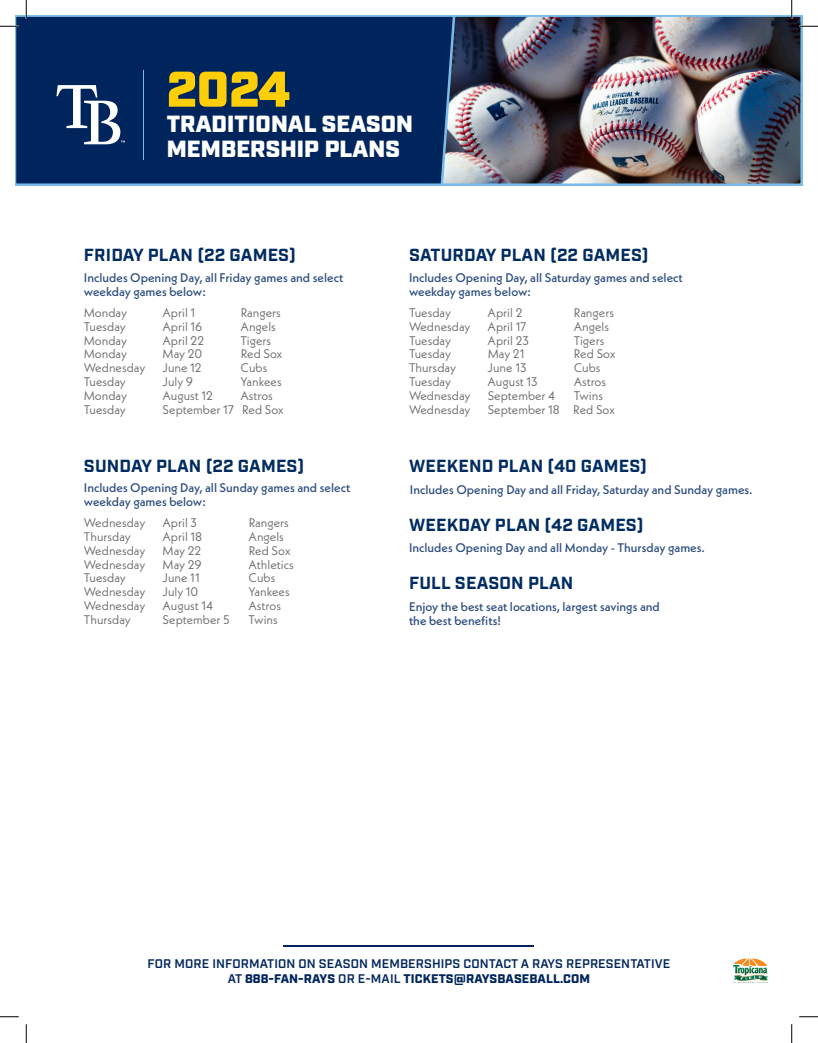
<style>
.page{position:relative;width:818px;height:1043px;background:#fff}
.page>*{position:absolute;margin:0;border:0;box-sizing:border-box;transform-origin:0 0}
.t1{font:900 50px "Industry";color:#fece08}
.t2{font:900 23.38px/25px "Industry";letter-spacing:.005em;color:#fff}
.t3{font:700 17.5px "Industry";letter-spacing:.01em;color:#002c62}
.t4{font:12.5px "Neue Kabel";color:#6c6d70}
.t5{font:500 12.5px/13.8px "Neue Kabel";color:#2e4e80}
.t6{font:600 12.5px "Industry";letter-spacing:.01em;color:#00255d}
.t7{font:900 12.5px "Industry";letter-spacing:.01em;color:#00255d}
.s1{color:#00255d}
.s2{font-weight:600}
</style>
<div class="page">
<div style="left:15px;top:15px;width:424px;height:171px;background:#00255d"></div>
<hr style="left:142px;top:70px;width:1px;height:89px;background:#78bde8">
<svg style="left:56px;top:85px;width:69px;height:59px"></svg>
<img style="left:439px;top:15px;width:363px;height:171px">
<hr style="left:284px;top:945px;width:250px;height:1px;background:#00255d">
<svg style="left:733px;top:958px;width:36px;height:25px"></svg>
<svg style="left:0;top:25px;width:19px;height:2px"></svg>
<svg style="left:799px;top:25px;width:19px;height:2px"></svg>
<svg style="left:0;top:1016px;width:19px;height:1px"></svg>
<svg style="left:799px;top:1016px;width:19px;height:1px"></svg>
<svg style="left:25px;top:0;width:2px;height:19px"></svg>
<svg style="left:25px;top:1024px;width:2px;height:18px"></svg>
<svg style="left:790px;top:0;width:2px;height:19px"></svg>
<svg style="left:791px;top:1024px;width:1px;height:18px"></svg>
<p class="t1" style="left:167px;top:59px;width:125px">2024</p>
<p class="t2" style="left:167px;top:112px;width:266px">TRADITIONAL SEASON<br>MEMBERSHIP PLANS<span class="s1">NS</span></p>
<p class="t3" style="left:84px;top:245px;width:213px">FRIDAY PLAN (22 GAMES)</p>
<p class="t3" style="left:409px;top:245px;width:241px">SATURDAY PLAN (22 GAMES)</p>
<p class="t5" style="left:84px;top:271px;width:261px">Includes Opening Day, all Friday games and select weekday games below:</p>
<p class="t5" style="left:409px;top:271px;width:275px">Includes Opening Day, all Saturday games and select weekday games below:</p>
<p class="t4" style="left:84px;top:305px;width:45px">Monday</p>
<p class="t4" style="left:162px;top:305px;width:34px">April 1</p>
<p class="t4" style="left:241px;top:305px;width:42px">Rangers</p>
<p class="t4" style="left:84px;top:318px;width:44px">Tuesday</p>
<p class="t4" style="left:162px;top:318px;width:41px">April 16</p>
<p class="t4" style="left:240px;top:318px;width:37px">Angels</p>
<p class="t4" style="left:84px;top:332px;width:45px">Monday</p>
<p class="t4" style="left:162px;top:332px;width:43px">April 22</p>
<p class="t4" style="left:240px;top:332px;width:32px">Tigers</p>
<p class="t4" style="left:84px;top:346px;width:45px">Monday</p>
<p class="t4" style="left:163px;top:346px;width:41px">May 20</p>
<p class="t4" style="left:241px;top:346px;width:43px">Red Sox</p>
<p class="t4" style="left:84px;top:360px;width:63px">Wednesday</p>
<p class="t4" style="left:162px;top:360px;width:41px">June 12</p>
<p class="t4" style="left:240px;top:360px;width:28px">Cubs</p>
<p class="t4" style="left:84px;top:373px;width:44px">Tuesday</p>
<p class="t4" style="left:162px;top:373px;width:32px">July 9</p>
<p class="t4" style="left:240px;top:373px;width:43px">Yankees</p>
<p class="t4" style="left:84px;top:387px;width:45px">Monday</p>
<p class="t4" style="left:162px;top:387px;width:52px">August 12</p>
<p class="t4" style="left:240px;top:387px;width:34px">Astros</p>
<p class="t4" style="left:84px;top:401px;width:44px">Tuesday</p>
<p class="t4" style="left:163px;top:401px;width:123px">September 17 Red Sox</p>
<p class="t4" style="left:409px;top:305px;width:44px">Tuesday</p>
<p class="t4" style="left:487px;top:305px;width:36px">April 2</p>
<p class="t4" style="left:573px;top:305px;width:42px">Rangers</p>
<p class="t4" style="left:409px;top:318px;width:63px">Wednesday</p>
<p class="t4" style="left:487px;top:318px;width:40px">April 17</p>
<p class="t4" style="left:573px;top:318px;width:37px">Angels</p>
<p class="t4" style="left:409px;top:332px;width:44px">Tuesday</p>
<p class="t4" style="left:487px;top:332px;width:43px">April 23</p>
<p class="t4" style="left:573px;top:332px;width:32px">Tigers</p>
<p class="t4" style="left:409px;top:346px;width:44px">Tuesday</p>
<p class="t4" style="left:487px;top:346px;width:38px">May 21</p>
<p class="t4" style="left:573px;top:346px;width:43px">Red Sox</p>
<p class="t4" style="left:409px;top:360px;width:48px">Thursday</p>
<p class="t4" style="left:487px;top:360px;width:40px">June 13</p>
<p class="t4" style="left:573px;top:360px;width:28px">Cubs</p>
<p class="t4" style="left:409px;top:373px;width:44px">Tuesday</p>
<p class="t4" style="left:487px;top:373px;width:52px">August 13</p>
<p class="t4" style="left:573px;top:373px;width:34px">Astros</p>
<p class="t4" style="left:409px;top:387px;width:63px">Wednesday</p>
<p class="t4" style="left:487px;top:387px;width:69px">September 4</p>
<p class="t4" style="left:573px;top:387px;width:31px">Twins</p>
<p class="t4" style="left:409px;top:401px;width:63px">Wednesday</p>
<p class="t4" style="left:487px;top:401px;width:129px">September 18 Red Sox</p>
<p class="t3" style="left:84px;top:455px;width:222px">SUNDAY PLAN (22 GAMES)</p>
<p class="t3" style="left:409px;top:455px;width:239px">WEEKEND PLAN (40 GAMES)</p>
<p class="t5" style="left:84px;top:481px;width:268px">Includes Opening Day, all Sunday games and select weekday games below:</p>
<p class="t5" style="left:410px;top:482px;width:344px">Includes Opening Day and all Friday, Saturday and Sunday games.</p>
<p class="t5" style="left:409px;top:540px;width:297px">Includes Opening Day and all Monday - Thursday games.</p>
<p class="t3" style="left:409px;top:514px;width:236px">WEEKDAY PLAN (42 GAMES)</p>
<p class="t4" style="left:84px;top:515px;width:63px">Wednesday</p>
<p class="t4" style="left:162px;top:515px;width:36px">April 3</p>
<p class="t4" style="left:249px;top:515px;width:42px">Rangers</p>
<p class="t4" style="left:84px;top:528px;width:48px">Thursday</p>
<p class="t4" style="left:162px;top:528px;width:41px">April 18</p>
<p class="t4" style="left:248px;top:528px;width:37px">Angels</p>
<p class="t4" style="left:84px;top:542px;width:63px">Wednesday</p>
<p class="t4" style="left:163px;top:542px;width:40px">May 22</p>
<p class="t4" style="left:249px;top:542px;width:43px">Red Sox</p>
<p class="t4" style="left:84px;top:556px;width:63px">Wednesday</p>
<p class="t4" style="left:163px;top:556px;width:41px">May 29</p>
<p class="t4" style="left:248px;top:556px;width:47px">Athletics</p>
<p class="t4" style="left:84px;top:570px;width:44px">Tuesday</p>
<p class="t4" style="left:162px;top:570px;width:39px">June 11</p>
<p class="t4" style="left:249px;top:570px;width:28px">Cubs</p>
<p class="t4" style="left:84px;top:583px;width:63px">Wednesday</p>
<p class="t4" style="left:162px;top:583px;width:37px">July 10</p>
<p class="t4" style="left:248px;top:583px;width:43px">Yankees</p>
<p class="t4" style="left:84px;top:597px;width:63px">Wednesday</p>
<p class="t4" style="left:162px;top:597px;width:52px">August 14</p>
<p class="t4" style="left:248px;top:597px;width:34px">Astros</p>
<p class="t4" style="left:84px;top:611px;width:48px">Thursday</p>
<p class="t4" style="left:163px;top:611px;width:69px">September 5</p>
<p class="t4" style="left:248px;top:611px;width:31px">Twins</p>
<p class="t3" style="left:409px;top:572px;width:166px">FULL SEASON PLAN</p>
<p class="t5" style="left:409px;top:600px;width:252px">Enjoy the best seat locations, largest savings and the best benefits!</p>
<p class="t6" style="left:147px;top:956px;width:524px">FOR MORE INFORMATION ON SEASON MEMBERSHIPS CONTACT A RAYS REPRESENTATIVE</p>
<p class="t7" style="left:228px;top:971px;width:364px"><span class="s2">AT</span> 888-FAN-RAYS <span class="s2">OR E-MAIL</span> TICKETS@RAYSBASEBALL.COM</p>
</div>
